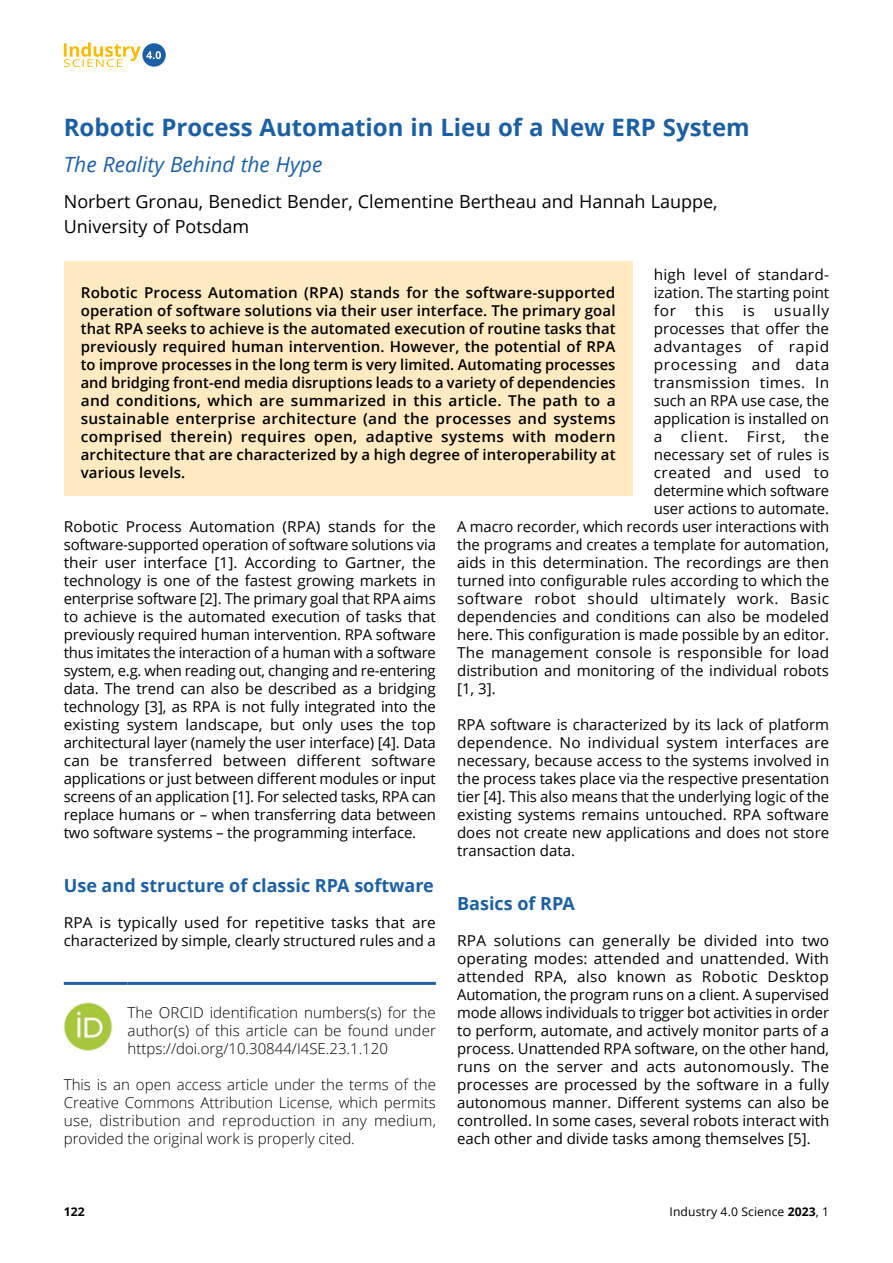
<style>
.page{position:relative;width:893px;height:1263px;background:#fff}
.page>*{position:absolute;margin:0;border:0;box-sizing:border-box;transform-origin:0 0}
.t1{font:700 24px "Open Sans";color:#1c60a3}
.t2{font:italic 21px "Open Sans";color:#1c60a3}
.t3{font:18px/25.5px "Open Sans";color:#000}
.t4{font:700 18px "Open Sans";color:#1c60a3}
.t5{font:15px/18px "Open Sans";color:#000;text-align:justify}
.t6{font:600 15px/18px "Open Sans";letter-spacing:.01em;color:#000;text-align:justify}
.t7{font:300 15px/18px "Open Sans";color:#000;text-align:justify}
.t8{font:15px "Open Sans";letter-spacing:.025em;color:#000}
.t9{font:15px "Open Sans";letter-spacing:.04em;color:#000}
.t10{font:15px "Open Sans";letter-spacing:.05em;color:#000}
.t11{font:15px "Open Sans";letter-spacing:.02em;color:#000}
.t12{font:15px "Open Sans";letter-spacing:.03em;color:#000}
.t13{font:12px "Open Sans";letter-spacing:.01em;color:#000}
.t14{font:700 12px "Open Sans";color:#000}
.s1{font-weight:700}
</style>
<div class="page">
<svg style="left:142px;top:43px;width:24px;height:24px"></svg>
<svg style="left:64px;top:43px;width:97px;height:24px"></svg>
<hr style="left:64px;top:982px;width:64px;height:3px;background:#1c60a3">
<hr style="left:128px;top:982px;width:308px;height:3px;background:#1c60a3">
<img style="left:64px;top:1002px;width:49px;height:49px">
<div style="left:64px;top:261px;width:568px;height:235px;background:#ffeac1"></div>
<h1 class="t1" style="left:64px;top:110px;width:687px">Robotic Process Automation in Lieu of a New ERP System</h1>
<h2 class="t2" style="left:64px;top:150px;width:260px">The Reality Behind the Hype</h2>
<p class="t3" style="left:64px;top:188px;width:655px">Norbert Gronau, Benedict Bender, Clementine Bertheau and Hannah Lauppe,<br>University of Potsdam</p>
<p class="t5" style="left:654px;top:265px;width:177px">high level of standard&shy;ization. The starting point for</p>
<p class="t6" style="left:81px;top:283px;width:536px">Robotic Process Automation (RPA) stands for the software-supported operation of software solutions via their user interface. The primary goal that RPA seeks to achieve is the automated execution of routine tasks that previously required human intervention. However, the potential of RPA to improve processes in the long term is very limited. Automating processes and bridging front-end media disruptions leads to a variety of dependencies and conditions, which are summarized in this article. The path to a sustainable enterprise architecture (and the processes and systems comprised therein) requires open, adaptive systems with modern architecture that are characterized by a high degree of interoperability at various levels.</p>
<p class="t5" style="left:695px;top:301px;width:30px">this</p>
<p class="t5" style="left:743px;top:301px;width:14px">is</p>
<p class="t10" style="left:774px;top:300px;width:57px">usually</p>
<p class="t5" style="left:654px;top:319px;width:177px">processes that offer the</p>
<p class="t9" style="left:654px;top:336px;width:177px">advantages of rapid</p>
<p class="t9" style="left:654px;top:354px;width:177px">processing and data</p>
<p class="t11" style="left:654px;top:372px;width:177px">transmission times. In</p>
<p class="t5" style="left:654px;top:391px;width:177px">such an RPA use case, the</p>
<p class="t5" style="left:654px;top:409px;width:177px">application is installed on</p>
<p class="t10" style="left:654px;top:426px;width:177px">a client. First, the</p>
<p class="t5" style="left:654px;top:445px;width:177px">necessary set of rules is</p>
<p class="t12" style="left:654px;top:462px;width:177px">created and used to</p>
<p class="t5" style="left:654px;top:481px;width:177px">determine which software</p>
<p class="t5" style="left:654px;top:499px;width:177px">user actions to automate.</p>
<p class="t5" style="left:457px;top:517px;width:374px">A macro recorder, which records user interactions with</p>
<p class="t5" style="left:457px;top:535px;width:374px">the programs and creates a template for automation,</p>
<p class="t5" style="left:457px;top:553px;width:373px">aids in this determination. The recordings are then</p>
<p class="t5" style="left:457px;top:571px;width:374px">turned into configurable rules according to which the</p>
<p class="t8" style="left:457px;top:588px;width:373px">software robot should ultimately work. Basic</p>
<p class="t5" style="left:457px;top:607px;width:373px">dependencies and conditions can also be modeled</p>
<p class="t5" style="left:457px;top:625px;width:373px">here. This configuration is made possible by an editor.</p>
<p class="t5" style="left:457px;top:643px;width:374px">The management console is responsible for load</p>
<p class="t5" style="left:457px;top:661px;width:373px">distribution and monitoring of the individual robots</p>
<p class="t5" style="left:457px;top:679px;width:40px">[1, 3].</p>
<p class="t5" style="left:457px;top:715px;width:374px">RPA software is characterized by its lack of platform dependence. No individual system interfaces are necessary, because access to the systems involved in the process takes place via the respective presentation tier [4]. This also means that the underlying logic of the existing systems remains untouched. RPA software does not create new applications and does not store transaction data.</p>
<p class="t5" style="left:64px;top:517px;width:374px">Robotic Process Automation (RPA) stands for the software-supported operation of software solutions via their user interface [1]. According to Gartner, the technology is one of the fastest growing markets in enterprise software [2]. The primary goal that RPA aims to achieve is the automated execution of tasks that previously required human intervention. RPA software thus imitates the interaction of a human with a software system, e.g. when reading out, changing and re-entering data. The trend can also be described as a bridging technology [3], as RPA is not fully integrated into the existing system landscape, but only uses the top architectural layer (namely the user interface) [4]. Data can be transferred between different software applications or just between different modules or input screens of an application [1]. For selected tasks, RPA can replace humans or – when transferring data between two software systems – the programming interface.</p>
<p class="t4" style="left:64px;top:873px;width:372px">Use and structure of classic RPA software</p>
<p class="t5" style="left:64px;top:913px;width:374px">RPA is typically used for repetitive tasks that are characterized by simple, clearly structured rules and a</p>
<p class="t4" style="left:457px;top:891px;width:119px">Basics of RPA</p>
<p class="t5" style="left:457px;top:931px;width:374px">RPA solutions can generally be divided into two operating modes: attended and unattended. With attended RPA, also known as Robotic Desktop Automation, the program runs on a client. A supervised mode allows individuals to trigger bot activities in order to perform, automate, and actively monitor parts of a process. Unattended RPA software, on the other hand, runs on the server and acts autonomously. The processes are processed by the software in a fully autonomous manner. Different systems can also be controlled. In some cases, several robots interact with each other and divide tasks among themselves [5].</p>
<p class="t7" style="left:128px;top:1003px;width:310px">The ORCID identification numbers(s) for the author(s) of this article can be found under https://doi.org/10.30844/I4SE.23.1.120</p>
<p class="t7" style="left:64px;top:1075px;width:374px">This is an open access article under the terms of the Creative Commons Attribution License, which permits use, distribution and reproduction in any medium, provided the original work is properly cited.</p>
<p class="t14" style="left:64px;top:1203px;width:23px">122</p>
<p class="t13" style="left:670px;top:1204px;width:161px">Industry 4.0 Science <span class="s1">2023</span>, 1</p>
</div>
